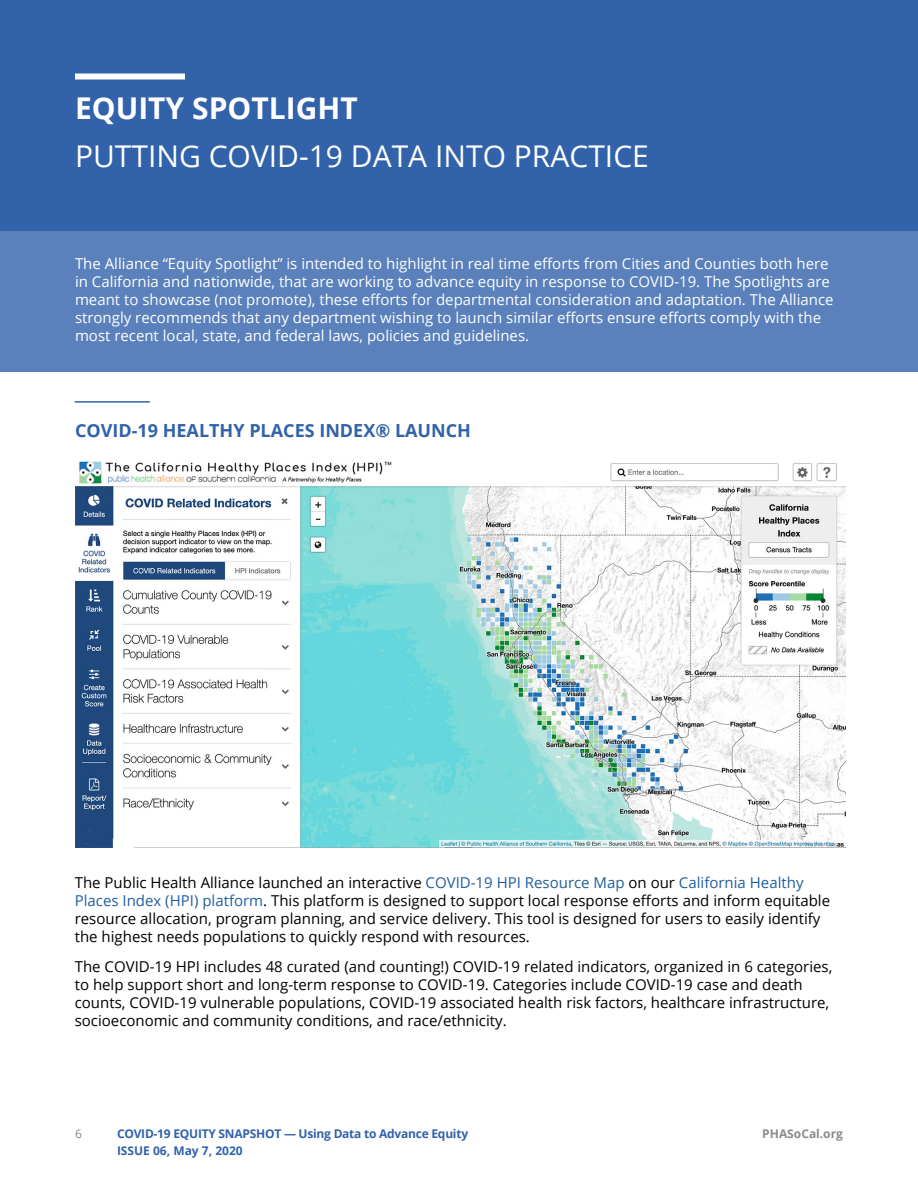
<style>
.page{position:relative;width:918px;height:1188px;background:#fff}
.page>*{position:absolute;margin:0;border:0;box-sizing:border-box;transform-origin:0 0}
.t1{font:30px "Open Sans";color:#fff}
.t2{font:700 30px "Open Sans";color:#fff}
.t3{font:700 18px "Open Sans";color:#3162aa}
.t4{font:15px/18px "Open Sans";color:#000}
.t5{font:15px/18px "Open Sans";color:#fff}
.t6{font:700 12px/17.4px "Open Sans";letter-spacing:-.02em;color:#3162aa}
.t7{font:700 12px "Open Sans";color:#8b8b8b}
.t8{font:12px "Open Sans";color:#8b8b8b}
.s1{color:#215e9e}
</style>
<div class="page">
<hr style="left:75px;top:401px;width:75px;height:2px;background:#3162aa">
<div style="left:0;top:0;width:918px;height:231px;background:#3162aa"></div>
<div style="left:0;top:231px;width:918px;height:141px;background:#5a81bb"></div>
<div style="left:75px;top:74px;width:110px;height:6px;background:#fff"></div>
<img style="left:76px;top:461px;width:769px;height:387px">
<h1 class="t2" style="left:75px;top:87px;width:284px">EQUITY SPOTLIGHT</h1>
<h1 class="t1" style="left:75px;top:135px;width:575px">PUTTING COVID-19 DATA INTO PRACTICE</h1>
<p class="t5" style="left:75px;top:255px;width:760px">The Alliance “Equity Spotlight” is intended to highlight in real time efforts from Cities and Counties both here in California and nationwide, that are working to advance equity in response to COVID-19. The Spotlights are meant to showcase (not promote), these efforts for departmental consideration and adaptation. The Alliance strongly recommends that any department wishing to launch similar efforts ensure efforts comply with the most recent local, state, and federal laws, policies and guidelines.</p>
<p class="t3" style="left:75px;top:418px;width:398px">COVID-19 HEALTHY PLACES INDEX® LAUNCH</p>
<p class="t4" style="left:75px;top:873px;width:757px">The Public Health Alliance launched an interactive <span class="s1">COVID-19 HPI Resource Map</span> on our <span class="s1">California Healthy Places Index (HPI) platform</span>. This platform is designed to support local response efforts and inform equitable resource allocation, program planning, and service delivery. This tool is designed for users to easily identify the highest needs populations to quickly respond with resources.</p>
<p class="t4" style="left:75px;top:957px;width:759px">The COVID-19 HPI includes 48 curated (and counting!) COVID-19 related indicators, organized in 6 categories, to help support short and long-term response to COVID-19. Categories include COVID-19 case and death counts, COVID-19 vulnerable populations, COVID-19 associated health risk factors, healthcare infrastructure, socioeconomic and community conditions, and race/ethnicity.</p>
<p class="t8" style="left:75px;top:1125px;width:8px">6</p>
<p class="t6" style="left:117px;top:1124px;width:353px">COVID-19 EQUITY SNAPSHOT — Using Data to Advance Equity<br>ISSUE 06, May 7, 2020</p>
<p class="t7" style="left:762px;top:1125px;width:82px">PHASoCal.org</p>
</div>
